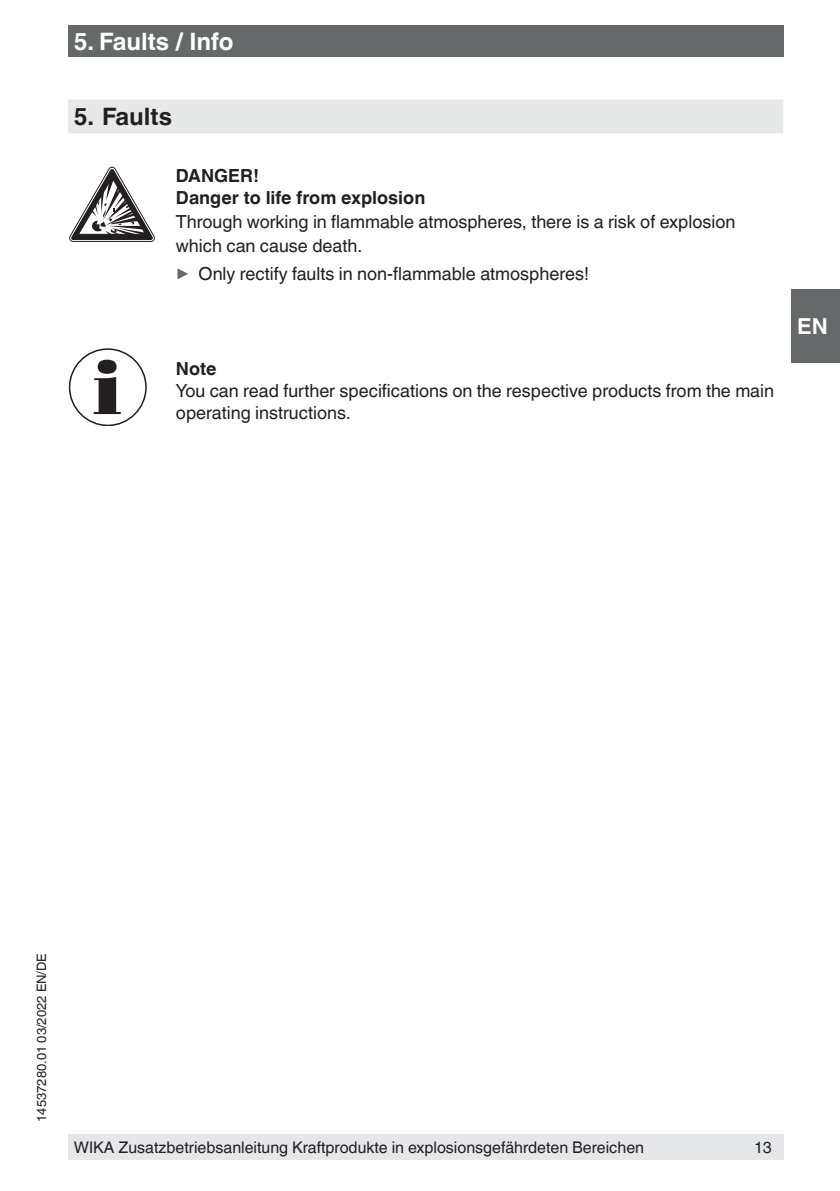
<style>
.page{position:relative;width:840px;height:1191px;background:#fff}
.page>*{position:absolute;margin:0;border:0;box-sizing:border-box;transform-origin:0 0}
.OI-Kopf{font:700 24px "Helvetica World";color:#fff}
.t1{font:700 24px "Helvetica World";color:#231f20}
.t2{font:700 22px "Helvetica World";color:#fff}
.Running_text{font:18px/24px "Helvetica World";color:#231f20}
.Subheadline2{font:700 18px "Helvetica World";color:#231f20}
.t3{font:16px "Helvetica World";color:#231f20}
.t4{font:13px "Helvetica World";color:#231f20}
.s1{font-size:17.8px;color:#666969}
</style>
<div class="page">
<div style="left:68px;top:26px;width:714px;height:31px;background:#666969"></div>
<div style="left:791px;top:289px;width:48px;height:74px;background:#666969"></div>
<div style="left:68px;top:1134px;width:714px;height:25px;background:#e6e7e9"></div>
<div style="left:68px;top:99px;width:714px;height:34px;background:#e7e9e8"></div>
<svg style="left:69px;top:167px;width:85px;height:75px"></svg>
<svg style="left:94px;top:360px;width:27px;height:54px"></svg>
<div style="left:69px;top:348px;width:78px;height:77px;border:2px solid #231f20;border-radius:50%"></div>
<p class="OI-Kopf" style="left:74px;top:27px;width:161px">5. Faults / Info</p>
<p class="t1" style="left:74px;top:103px;width:100px">5. Faults</p>
<p class="Subheadline2" style="left:176px;top:166px;width:84px">DANGER!</p>
<p class="Subheadline2" style="left:176px;top:188px;width:251px">Danger to life from explosion</p>
<p class="Running_text" style="left:176px;top:210px;width:560px">Through working in flammable atmospheres, there is a risk of explosion which can cause death.</p>
<p class="Running_text" style="left:176px;top:262px;width:414px"><span class="s1">▶</span> Only rectify faults in non-flammable atmospheres!</p>
<p class="Subheadline2" style="left:176px;top:358px;width:42px">Note</p>
<p class="Running_text" style="left:176px;top:380px;width:599px;line-height:22px">You can read further specifications on the respective products from the main operating instructions.</p>
<p class="t2" style="left:796px;top:313px;width:32px">EN</p>
<p class="t4" style="left:34px;top:1121px;width:170px;rotate:-90deg">14537280.01 03/2022 EN/DE</p>
<p class="t3" style="left:74px;top:1137px;width:571px">WIKA Zusatzbetriebsanleitung Kraftprodukte in explosionsgefährdeten Bereichen</p>
<p class="t3" style="left:753px;top:1137px;width:19px">13</p>
</div>
